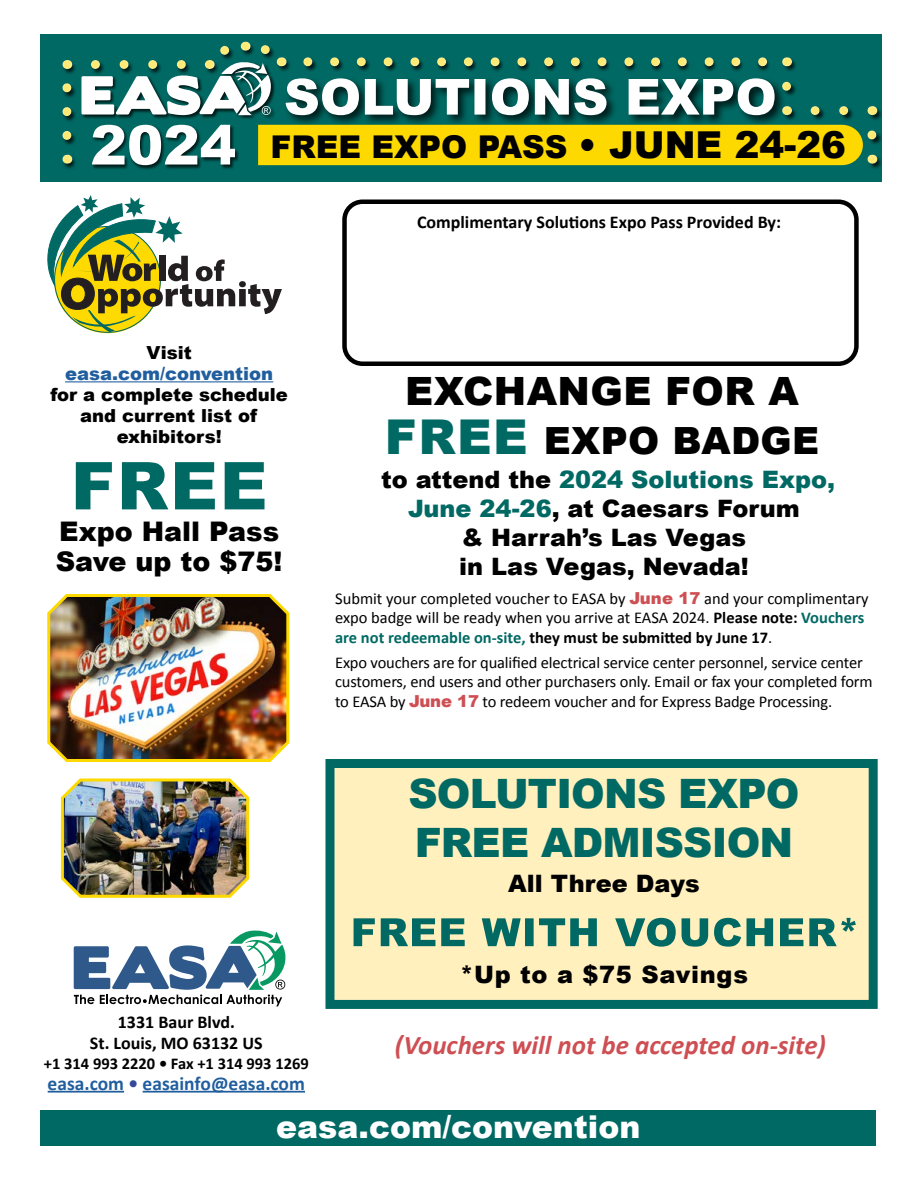
<style>
.page{position:relative;width:918px;height:1188px;background:#fff}
.page>*{position:absolute;margin:0;border:0;box-sizing:border-box;transform-origin:0 0}
.t1{font:900 66px "Arial";color:#006963}
.t2{font:900 40.5px/48.6px "Arial";letter-spacing:-.02em;color:#006963}
.t3{font:900 39px "Arial";letter-spacing:.01em;color:#000}
.t4{font:900 37.5px "Arial";letter-spacing:.01em;color:#000}
.t5{font:900 31.5px "Arial";color:#fff}
.t6{font:900 31.35px "Arial";color:#000}
.t7{font:italic 700 27px "Calibri";color:#ce4f53}
.t8{font:900 27px/30px "Arial";color:#000}
.t9{font:900 24px/28.8px "Arial";color:#000;text-align:center}
.t10{font:900 24px "Arial";letter-spacing:.03em;color:#000}
.t11{font:700 19.5px "Calibri";color:#215e9e}
.t12{font:700 18px/21.6px "Calibri";color:#000;text-align:center}
.t13{font:900 18px/21px "Arial";color:#000;text-align:center}
.t14{font:900 18px "Arial";color:#215e9e}
.t15{font:16.5px/19.8px "Calibri";letter-spacing:-.01em;color:#000}
.t16{font:700 16.5px "Calibri";color:#000}
.s1{font-size:37.05px}
.s2{font-size:48px;color:#006963}
.s3{color:#006963}
.s4{font-family:"Arial";font-weight:900;color:#ce4f53}
.s5{font-weight:700}
.s6{font-weight:700;color:#006963}
.s7{color:#34499b}
</style>
<div class="page">
<div style="left:40px;top:1111px;width:836px;height:35px;background:#006963"></div>
<div style="left:40px;top:34px;width:842px;height:147px;background:#006963"></div>
<div style="left:63px;top:42px;width:820px;height:128px;background:#000;opacity:.75"></div>
<div style="left:50px;top:32px;width:839px;height:134px;background:#fff;opacity:.75"></div>
<div style="left:342px;top:200px;width:517px;height:166px;border:4px solid #000;border-radius:18px"></div>
<hr style="left:48px;top:1091px;width:76px;height:2px;background:#215e9e">
<hr style="left:143px;top:1091px;width:162px;height:2px;background:#215e9e">
<svg style="left:74px;top:930px;width:212px;height:76px"></svg>
<svg style="left:47px;top:195px;width:235px;height:139px"></svg>
<div style="left:326px;top:759px;width:552px;height:250px;background:#fff0be;border:9px solid #006963"></div>
<svg style="left:354px;top:918px;width:502px;height:29px"></svg>
<hr style="left:65px;top:381px;width:208px;height:1px;background:#215e9e">
<img style="left:47px;top:594px;width:243px;height:168px">
<img style="left:60px;top:778px;width:190px;height:120px">
<h3 class="t6" style="left:270px;top:124px;width:577px">FREE EXPO PASS <span class="s1">• JUNE 24-26</span></h3>
<p class="t12" style="left:417px;top:211px;width:366px">Complimentary Solutions Expo Pass Provided By:</p>
<p class="t13" style="left:147px;top:341px;width:47px">Visit</p>
<p class="t14" style="left:65px;top:360px;width:210px">easa.com/convention</p>
<p class="t13" style="left:51px;top:383px;width:239px">for a complete schedule and current list of exhibitors!</p>
<h1 class="t1" style="left:71px;top:438px;width:198px">FREE</h1>
<h3 class="t8" style="left:56px;top:516px;width:228px">Expo Hall Pass<br>Save up to $75!</h3>
<h3 class="t3" style="left:405px;top:363px;width:395px">EXCHANGE FOR A</h3>
<h3 class="t4" style="left:385px;top:414px;width:436px"><span class="s2">FREE</span> EXPO BADGE</h3>
<h3 class="t9" style="left:381px;top:465px;width:456px">to attend the <span class="s3">2024 Solutions Expo,<br>June 24-26</span>, at Caesars Forum<br>&amp; Harrah’s Las Vegas<br>in Las Vegas, Nevada!</h3>
<p class="t15" style="left:335px;top:588px;width:535px">Submit your completed voucher to EASA by <span class="s4">June 17</span> and your complimentary expo badge will be ready when you arrive at EASA 2024. <span class="s5">Please note:</span> <span class="s6">Vouchers are not redeemable on-site,</span> <span class="s5">they must be submitted by June 17</span>.</p>
<p class="t15" style="left:335px;top:652px;width:539px">Expo vouchers are for qualified electrical service center personnel, service center customers, end users and other purchasers only. Email or fax your completed form to EASA by <span class="s4">June 17</span> to redeem voucher and for Express Badge Processing.</p>
<p class="t12" style="left:90px;top:1011px;width:174px">1331 Baur Blvd.<br>St. Louis, MO 63132 US</p>
<p class="t16" style="left:44px;top:1053px;width:266px">+1 314 993 2220 • Fax +1 314 993 1269</p>
<p class="t11" style="left:48px;top:1071px;width:259px">easa.com <span class="s7">•</span> easainfo@easa.com</p>
<h2 class="t2" style="left:408px;top:768px;width:393px">SOLUTIONS EXPO<br>FREE ADMISSION</h2>
<h3 class="t9" style="left:508px;top:868px;width:193px">All Three Days</h3>
<h3 class="t10" style="left:460px;top:957px;width:289px">*Up to a $75 Savings</h3>
<h3 class="t7" style="left:395px;top:1028px;width:433px">(Vouchers will not be accepted on-site)</h3>
<h3 class="t5" style="left:276px;top:1104px;width:366px">easa.com/convention</h3>
</div>
